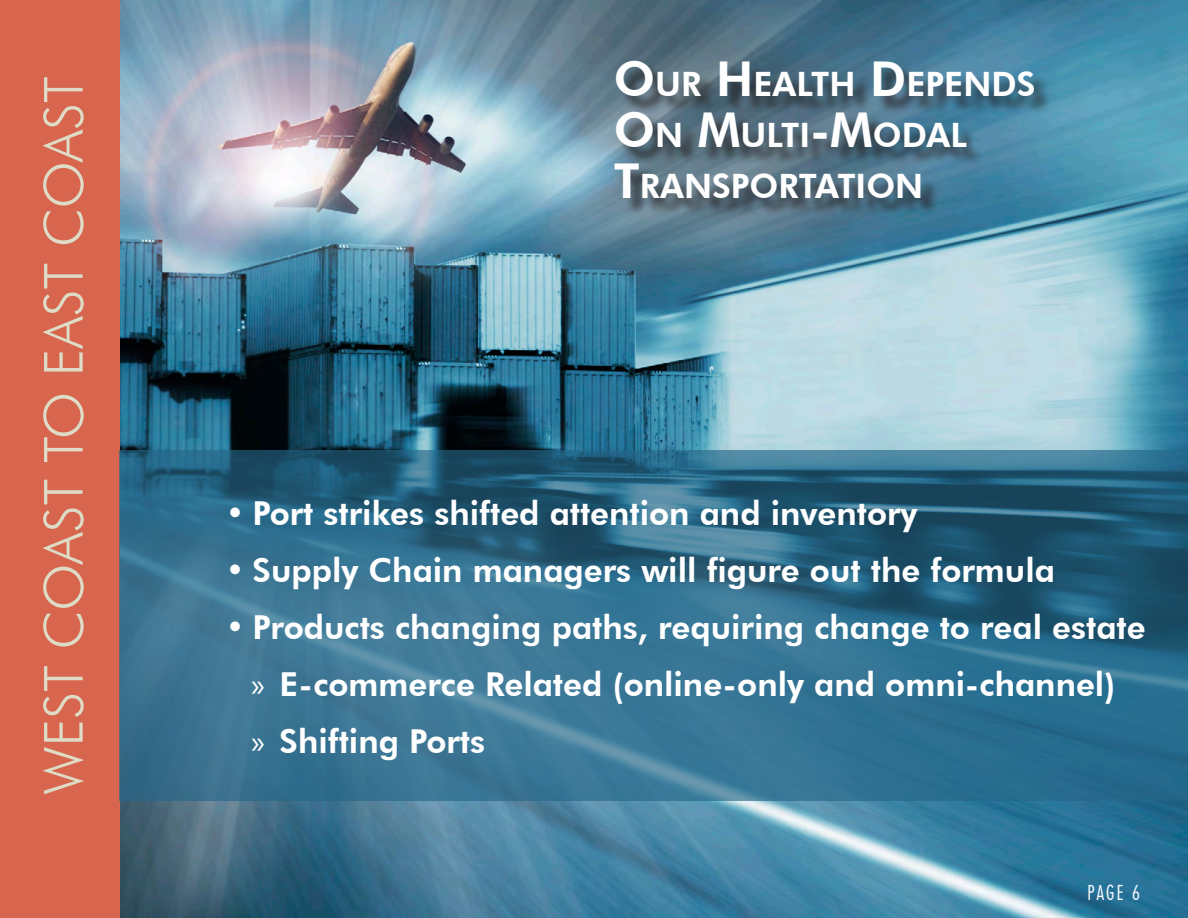
<style>
.page{position:relative;width:1188px;height:918px;background:#fff}
.page>*{position:absolute;margin:0;border:0;box-sizing:border-box;transform-origin:0 0}
.t1{font:300 54px "Futura BT";color:#dedcc7}
.t2{font:800 33.6px "Futura BT";color:#fff}
.t3{font:800 33px "Futura BT";color:#fff}
.t4{font:300 condensed 21px "Futura BT";color:#fff}
.s1{font-size:48px}
.s2{font-family:"Myriad Pro";font-weight:400}
</style>
<div class="page">
<img style="left:119px;top:0;width:1069px;height:918px">
<div style="left:0;top:0;width:119px;height:918px;background:#d8664e"></div>
<div style="left:617px;top:63px;width:436px;height:154px;background:#231f20;opacity:.75"></div>
<svg style="left:119px;top:450px;width:1069px;height:351px;background:#316c8a"></svg>
<p class="t1" style="left:31px;top:795px;width:720px;rotate:-90deg">WEST COAST TO EAST COAST</p>
<p class="t2" style="left:614px;top:64px;width:423px"><span class="s1">O</span>UR <span class="s1">H</span> EALTH <span class="s1">D</span>EPENDS</p>
<p class="t2" style="left:614px;top:115px;width:355px"><span class="s1">O</span>N <span class="s1">M</span>ULTI<span class="s1">-M</span>ODAL</p>
<p class="t2" style="left:614px;top:166px;width:311px"><span class="s1">T</span>RANSPORTATION</p>
<p class="t3" style="left:226px;top:493px;width:694px">• Port strikes shifted attention and inventory</p>
<p class="t3" style="left:226px;top:550px;width:831px">• Supply Chain managers will figure out the formula</p>
<p class="t3" style="left:226px;top:607px;width:922px">• Products changing paths, requiring change to real estate</p>
<p class="t3" style="left:251px;top:664px;width:866px"><span class="s2">»</span> E-commerce Related (online-only and omni-channel)</p>
<p class="t3" style="left:251px;top:721px;width:236px"><span class="s2">»</span> Shifting Ports</p>
<p class="t4" style="left:1087px;top:880px;width:54px">PAGE 6</p>
</div>
